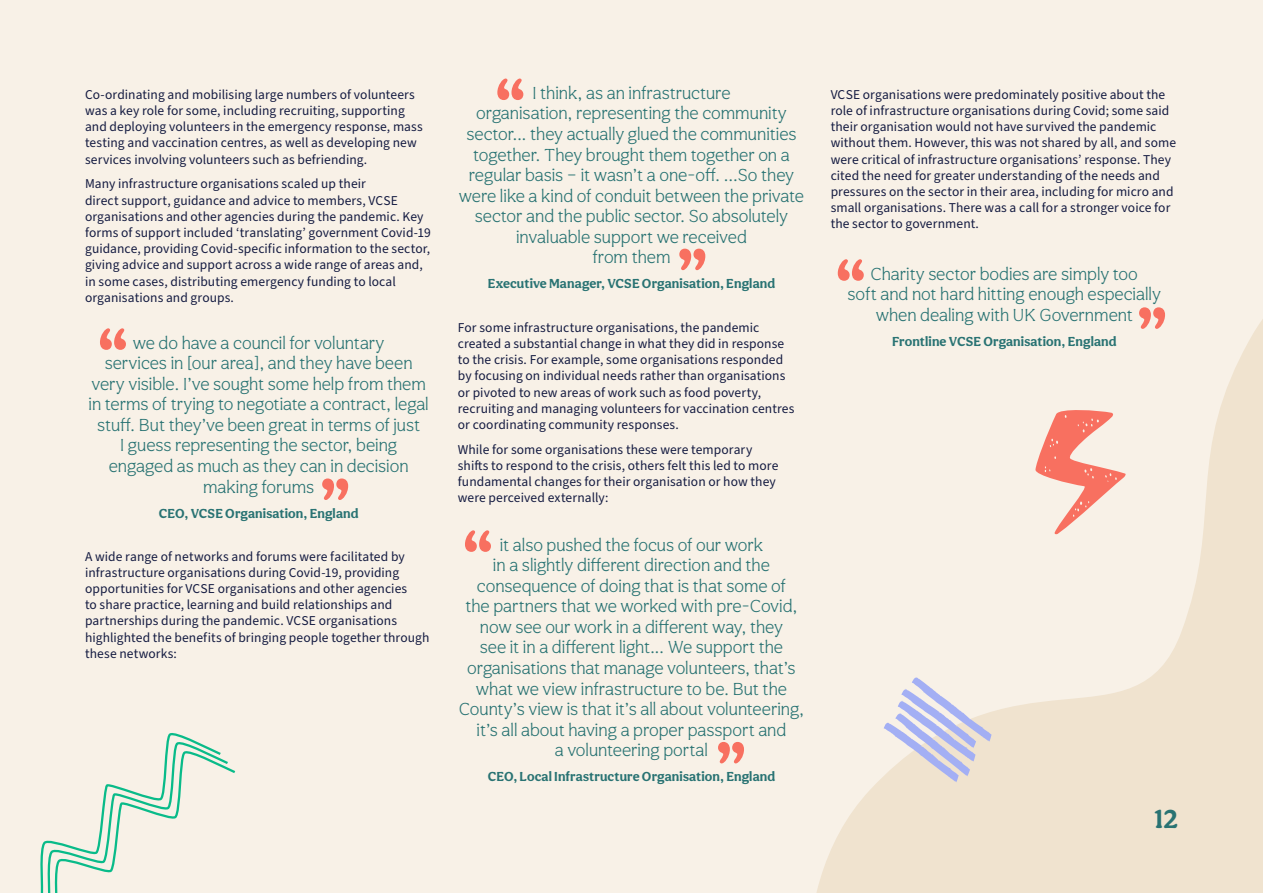
<style>
.page{position:relative;width:1263px;height:893px;background:#f8f1e7}
.page>*{position:absolute;margin:0;border:0;box-sizing:border-box;transform-origin:0 0}
.t1{font:700 69px "Aesthet Nova";color:#f87060}
.t2{font:700 27px "Aesthet Nova";color:#297373}
.t3{font:300 18px/20.5px "Aesthet Nova";color:#297373;text-align:center}
.t4{font:13.5px/16.2px "Source Sans Pro";letter-spacing:.005em;color:#141b41}
.t5{font:700 13.5px "Aesthet Nova";letter-spacing:.01em;color:#297373}
</style>
<div class="page">
<svg style="left:816px;top:319px;width:447px;height:574px"></svg>
<svg style="left:884px;top:677px;width:107px;height:106px"></svg>
<svg style="left:1035px;top:408px;width:92px;height:127px"></svg>
<svg style="left:40px;top:733px;width:196px;height:160px"></svg>
<p class="t4" style="left:85px;top:87px;width:339px">Co-ordinating and mobilising large numbers of volunteers was a key role for some, including recruiting, supporting and deploying volunteers in the emergency response, mass testing and vaccination centres, as well as developing new services involving volunteers such as befriending.</p>
<p class="t4" style="left:85px;top:176px;width:347px">Many infrastructure organisations scaled up their<br>direct support, guidance and advice to members, VCSE organisations and other agencies during the pandemic. Key forms of support included ‘translating’ government Covid-19 guidance, providing Covid-specific information to the sector, giving advice and support across a wide range of areas and, in some cases, distributing emergency funding to local organisations and groups.</p>
<h1 class="t1" style="left:96px;top:310px;width:36px">“</h1>
<p class="t3" style="left:89px;top:332px;width:342px">we do have a council for voluntary<br>services in [our area], and they have been very visible. I’ve sought some help from them in terms of trying to negotiate a contract, legal stuff. But they’ve been great in terms of just<br>I guess representing the sector, being engaged as much as they can in decision making forums</p>
<p class="t5" style="left:159px;top:505px;width:201px">CEO, VCSE Organisation, England</p>
<h1 class="t1" style="left:318px;top:460px;width:36px">”</h1>
<p class="t4" style="left:85px;top:548px;width:346px">A wide range of networks and forums were facilitated by infrastructure organisations during Covid-19, providing opportunities for VCSE organisations and other agencies<br>to share practice, learning and build relationships and partnerships during the pandemic. VCSE organisations highlighted the benefits of bringing people together through these networks:</p>
<h1 class="t1" style="left:493px;top:60px;width:36px">“</h1>
<p class="t3" style="left:459px;top:82px;width:347px">I think, as an infrastructure<br>organisation, representing the community sector... they actually glued the communities together. They brought them together on a regular basis – it wasn’t a one-off. …So they were like a kind of conduit between the private sector and the public sector. So absolutely invaluable support we received<br>from them</p>
<p class="t5" style="left:488px;top:276px;width:289px">Executive Manager, VCSE Organisation, England</p>
<h1 class="t1" style="left:675px;top:230px;width:36px">”</h1>
<p class="t4" style="left:458px;top:320px;width:338px">For some infrastructure organisations, the pandemic created a substantial change in what they did in response to the crisis. For example, some organisations responded by focusing on individual needs rather than organisations or pivoted to new areas of work such as food poverty, recruiting and managing volunteers for vaccination centres or coordinating community responses.</p>
<p class="t4" style="left:458px;top:441px;width:322px">While for some organisations these were temporary shifts to respond to the crisis, others felt this led to more fundamental changes for their organisation or how they were perceived externally:</p>
<h1 class="t1" style="left:461px;top:512px;width:36px">“</h1>
<p class="t3" style="left:459px;top:534px;width:347px">it also pushed the focus of our work<br>in a slightly different direction and the consequence of doing that is that some of<br>the partners that we worked with pre-Covid, now see our work in a different way, they<br>see it in a different light... We support the organisations that manage volunteers, that’s what we view infrastructure to be. But the County’s view is that it’s all about volunteering, it’s all about having a proper passport and<br>a volunteering portal</p>
<p class="t5" style="left:488px;top:768px;width:289px">CEO, Local Infrastructure Organisation, England</p>
<h1 class="t1" style="left:714px;top:724px;width:36px">”</h1>
<p class="t4" style="left:831px;top:87px;width:347px">VCSE organisations were predominately positive about the role of infrastructure organisations during Covid; some said their organisation would not have survived the pandemic without them. However, this was not shared by all, and some were critical of infrastructure organisations’ response. They cited the need for greater understanding of the needs and pressures on the sector in their area, including for micro and small organisations. There was a call for a stronger voice for the sector to government.</p>
<h1 class="t1" style="left:833px;top:241px;width:36px">“</h1>
<h3 class="t3" style="left:848px;top:263px;width:315px">Charity sector bodies are simply too<br>soft and not hard hitting enough especially when dealing with UK Government</h3>
<p class="t5" style="left:892px;top:333px;width:226px">Frontline VCSE Organisation, England</p>
<h1 class="t1" style="left:1135px;top:289px;width:36px">”</h1>
<h2 class="t2" style="left:1154px;top:803px;width:25px">12</h2>
</div>
